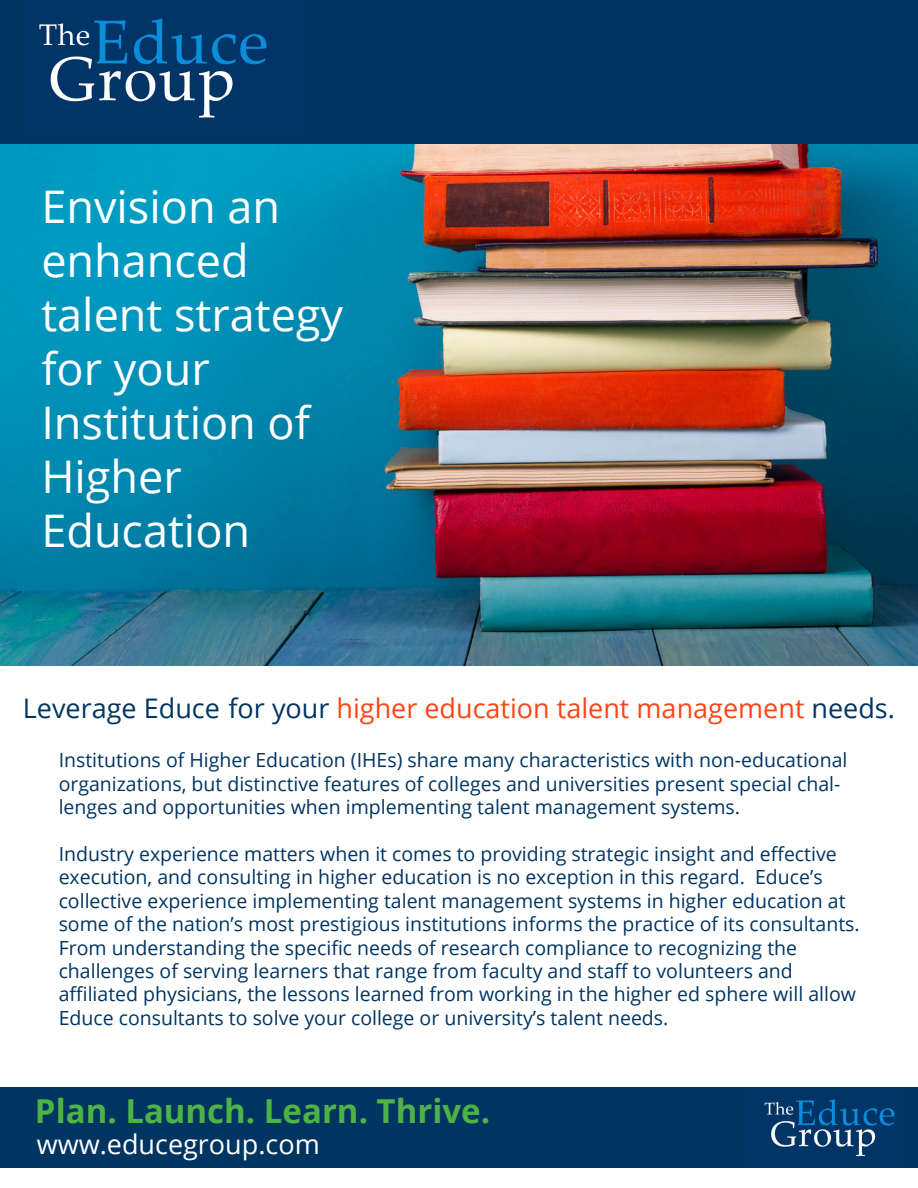
<style>
.page{position:relative;width:918px;height:1188px;background:#fff}
.page>*{position:absolute;margin:0;border:0;box-sizing:border-box;transform-origin:0 0}
.t1{font:45px/54px "Open Sans";color:#fff}
.t2{font:700 33px "Open Sans";color:#4db345}
.t3{font:27px "Open Sans";color:#fe4517}
.t4{font:27px "Open Sans";color:#fff}
.t5{font:19.5px/23.4px "Open Sans";color:#003562}
.s1{color:#003562}
</style>
<div class="page">
<img style="left:0;top:143px;width:918px;height:522px">
<div style="left:0;top:1088px;width:918px;height:80px;background:#003562"></div>
<img style="left:764px;top:1099px;width:131px;height:58px">
<div style="left:0;top:0;width:918px;height:143px;background:#003562"></div>
<img style="left:39px;top:18px;width:228px;height:100px">
<p class="t1" style="left:41px;top:179px;width:240px">Envision an</p>
<p class="t1" style="left:41px;top:233px;width:209px">enhanced</p>
<p class="t1" style="left:41px;top:287px;width:303px">talent strategy for your</p>
<p class="t1" style="left:41px;top:395px;width:270px">Institution of<br>Higher</p>
<p class="t1" style="left:41px;top:503px;width:210px">Education</p>
<p class="t3" style="left:23px;top:689px;width:874px"><span class="s1">Leverage Educe for your</span> higher education talent management <span class="s1">needs.</span></p>
<p class="t5" style="left:59px;top:748px;width:790px">Institutions of Higher Education (IHEs) share many characteristics with non-educational organizations, but distinctive features of colleges and universities present special chal&shy;lenges and opportunities when implementing talent management systems.</p>
<p class="t5" style="left:59px;top:842px;width:803px">Industry experience matters when it comes to providing strategic insight and effective execution, and consulting in higher education is no exception in this regard. Educe’s collective experience implementing talent management systems in higher education at some of the nation’s most prestigious institutions informs the practice of its consultants.<br>From understanding the specific needs of research compliance to recognizing the</p>
<p class="t5" style="left:59px;top:959px;width:736px">challenges of serving learners that range from faculty and staff to volunteers and</p>
<p class="t5" style="left:59px;top:982px;width:799px">affiliated physicians, the lessons learned from working in the higher ed sphere will allow<br>Educe consultants to solve your college or university’s talent needs.</p>
<p class="t2" style="left:35px;top:1088px;width:457px">Plan. Launch. Learn. Thrive.</p>
<p class="t4" style="left:37px;top:1126px;width:285px">www.educegroup.com</p>
</div>
